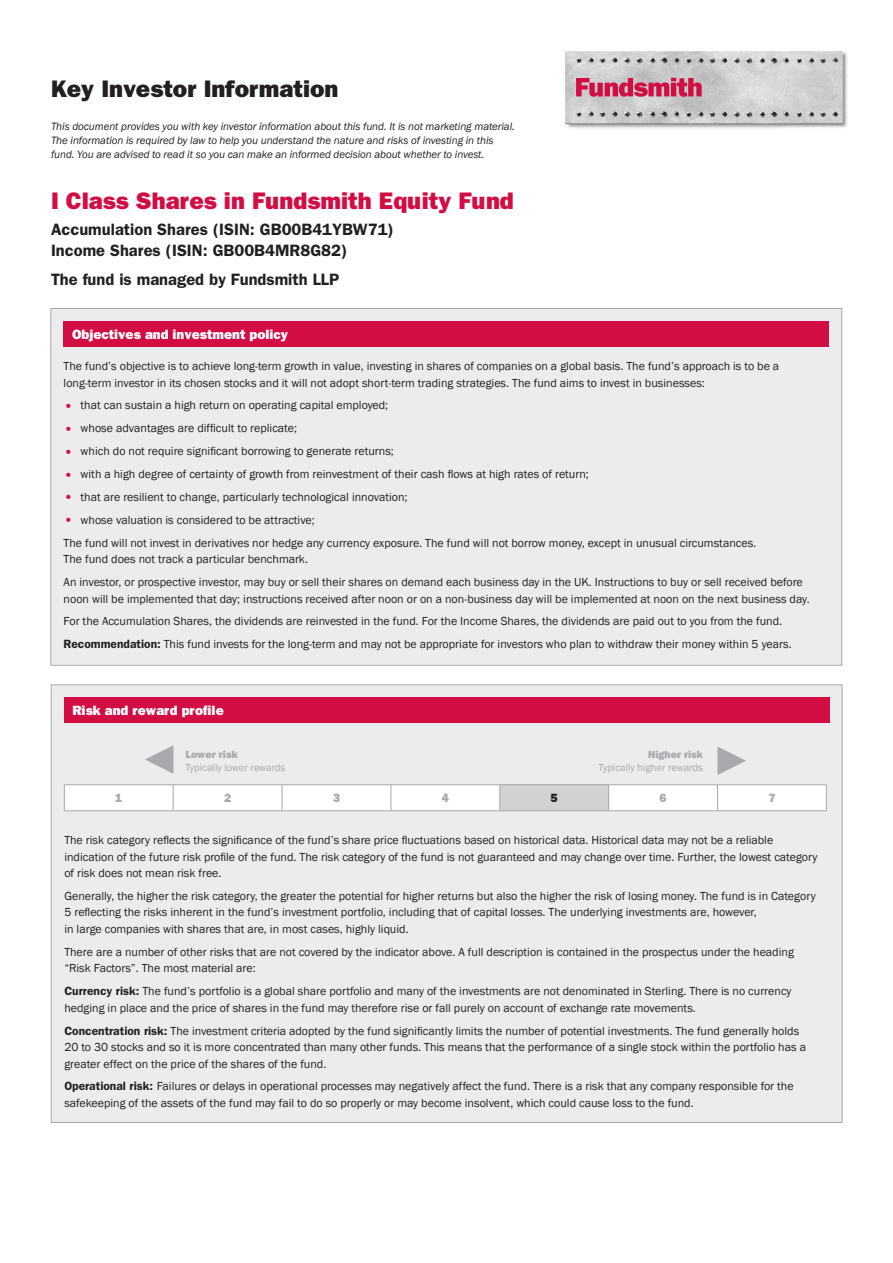
<style>
.page{position:relative;width:893px;height:1263px;background:#fff}
.page>*{position:absolute;margin:0;border:0;box-sizing:border-box;transform-origin:0 0}
.intro_details{font:800 24px "Franklin Gothic";color:#d20d44}
.t1{font:800 24px "Franklin Gothic";color:#231f20}
.intro_details-2{font:600 16.5px "Franklin Gothic";color:#231f20}
.section_title{font:800 13.5px "Franklin Gothic";color:#fff}
.body_text{font:12px/16.5px "Franklin Gothic";color:#231f20}
.bullets{font:12px "Franklin Gothic";color:#231f20}
.t2{font:800 12px "Franklin Gothic";color:#a8a9ad}
.t3{font:800 12px "Franklin Gothic";color:#231f20}
.intro_note{font:italic 10.95px/14.2px "Franklin Gothic";letter-spacing:-.005em;color:#231f20}
.t4{font:10.5px "Franklin Gothic";color:#a8a9ad}
.t5{font:800 10.5px "Franklin Gothic";color:#a8a9ad}
.s1{font-size:15px;color:#d20d44}
.s2{font-weight:600}
</style>
<div class="page">
<img style="left:565px;top:51px;width:283px;height:78px">
<svg style="left:576px;top:78px;width:126px;height:19px;background:#cd597a"></svg>
<div style="left:51px;top:308px;width:791px;height:357px;background:#ececee;border:1px solid #a8a9ad"></div>
<div style="left:64px;top:321px;width:765px;height:26px;background:#d20d44"></div>
<div style="left:51px;top:685px;width:791px;height:438px;background:#ececee;border:1px solid #a8a9ad"></div>
<div style="left:64px;top:698px;width:765px;height:25px;background:#d20d44"></div>
<hr style="left:64px;top:784px;width:109px;height:1px;background:#a8a9ad">
<hr style="left:173px;top:784px;width:109px;height:1px;background:#a8a9ad">
<hr style="left:282px;top:784px;width:109px;height:1px;background:#a8a9ad">
<hr style="left:391px;top:784px;width:109px;height:1px;background:#a8a9ad">
<hr style="left:500px;top:784px;width:109px;height:1px;background:#a8a9ad">
<hr style="left:609px;top:784px;width:108px;height:1px;background:#a8a9ad">
<hr style="left:717px;top:784px;width:109px;height:1px;background:#a8a9ad">
<svg style="left:64px;top:785px;width:763px;height:26px;background:#f6f6f7"></svg>
<hr style="left:64px;top:810px;width:109px;height:1px;background:#a8a9ad">
<hr style="left:173px;top:810px;width:109px;height:1px;background:#a8a9ad">
<hr style="left:282px;top:810px;width:109px;height:1px;background:#a8a9ad">
<hr style="left:391px;top:810px;width:109px;height:1px;background:#a8a9ad">
<hr style="left:500px;top:810px;width:109px;height:1px;background:#a8a9ad">
<hr style="left:609px;top:810px;width:108px;height:1px;background:#a8a9ad">
<hr style="left:717px;top:810px;width:109px;height:1px;background:#a8a9ad">
<svg style="left:145px;top:745px;width:28px;height:29px"></svg>
<svg style="left:717px;top:746px;width:29px;height:29px"></svg>
<p class="t1" style="left:51px;top:74px;width:289px">Key Investor Information</p>
<p class="intro_note" style="left:51px;top:119px;width:465px">This document provides you with key investor information about this fund. It is not marketing material.<br>The information is required by law to help you understand the nature and risks of investing in this fund. You are advised to read it so you can make an informed decision about whether to invest.</p>
<p class="intro_details" style="left:51px;top:187px;width:464px">I Class Shares in Fundsmith Equity Fund</p>
<p class="intro_details-2" style="left:51px;top:219px;width:344px">Accumulation Shares (ISIN: GB00B41YBW71)</p>
<p class="intro_details-2" style="left:51px;top:240px;width:298px">Income Shares (ISIN: GB00B4MR8G82)</p>
<p class="intro_details-2" style="left:51px;top:270px;width:290px">The fund is managed by Fundsmith LLP</p>
<p class="section_title" style="left:72px;top:326px;width:218px">Objectives and investment policy</p>
<p class="body_text" style="left:64px;top:358px;width:717px">The fund’s objective is to achieve long-term growth in value, investing in shares of companies on a global basis. The fund’s approach is to be a long-term investor in its chosen stocks and it will not adopt short-term trading strategies. The fund aims to invest in businesses:</p>
<p class="body_text" style="left:64px;top:397px;width:326px"><span class="s1">•</span> that can sustain a high return on operating capital employed;</p>
<p class="bullets" style="left:64px;top:421px;width:235px"><span class="s1">•</span> whose advantages are difficult to replicate;</p>
<p class="bullets" style="left:64px;top:444px;width:332px"><span class="s1">•</span> which do not require significant borrowing to generate returns;</p>
<p class="bullets" style="left:64px;top:467px;width:527px"><span class="s1">•</span> with a high degree of certainty of growth from reinvestment of their cash flows at high rates of return;</p>
<p class="bullets" style="left:64px;top:489px;width:345px"><span class="s1">•</span> that are resilient to change, particularly technological innovation;</p>
<p class="bullets" style="left:64px;top:512px;width:253px"><span class="s1">•</span> whose valuation is considered to be attractive;</p>
<p class="body_text" style="left:64px;top:535px;width:694px">The fund will not invest in derivatives nor hedge any currency exposure. The fund will not borrow money, except in unusual circumstances.<br>The fund does not track a particular benchmark.</p>
<p class="body_text" style="left:64px;top:574px;width:747px">An investor, or prospective investor, may buy or sell their shares on demand each business day in the UK. Instructions to buy or sell received before noon will be implemented that day; instructions received after noon or on a non-business day will be implemented at noon on the next business day.</p>
<p class="body_text" style="left:64px;top:613px;width:720px">For the Accumulation Shares, the dividends are reinvested in the fund. For the Income Shares, the dividends are paid out to you from the fund.</p>
<p class="body_text" style="left:64px;top:636px;width:730px"><span class="s2">Recommendation:</span> This fund invests for the long-term and may not be appropriate for investors who plan to withdraw their money within 5 years.</p>
<p class="section_title" style="left:72px;top:703px;width:153px">Risk and reward profile</p>
<p class="t5" style="left:185px;top:748px;width:54px">Lower risk</p>
<p class="t4" style="left:185px;top:761px;width:102px">Typically lower rewards</p>
<p class="t4" style="left:187px;top:748px;width:102px">Typically lower rewards</p>
<p class="t5" style="left:187px;top:761px;width:54px">Lower risk</p>
<p class="t5" style="left:648px;top:748px;width:56px">Higher risk</p>
<p class="t4" style="left:599px;top:761px;width:106px">Typically higher rewards</p>
<p class="t4" style="left:601px;top:748px;width:106px">Typically higher rewards</p>
<p class="t5" style="left:650px;top:761px;width:56px">Higher risk</p>
<p class="t2" style="left:115px;top:791px;width:9px">1</p>
<p class="t2" style="left:224px;top:791px;width:9px">2</p>
<p class="t2" style="left:333px;top:791px;width:9px">3</p>
<p class="t2" style="left:442px;top:791px;width:9px">4</p>
<p class="t3" style="left:551px;top:791px;width:9px">5</p>
<p class="t2" style="left:659px;top:791px;width:9px">6</p>
<p class="t2" style="left:768px;top:791px;width:9px">7</p>
<p class="body_text" style="left:64px;top:832px;width:755px">The risk category reflects the significance of the fund’s share price fluctuations based on historical data. Historical data may not be a reliable indication of the future risk profile of the fund. The risk category of the fund is not guaranteed and may change over time. Further, the lowest category of risk does not mean risk free.</p>
<p class="body_text" style="left:64px;top:888px;width:753px">Generally, the higher the risk category, the greater the potential for higher returns but also the higher the risk of losing money. The fund is in Category<br>5 reflecting the risks inherent in the fund’s investment portfolio, including that of capital losses. The underlying investments are, however,<br>in large companies with shares that are, in most cases, highly liquid.</p>
<p class="body_text" style="left:64px;top:944px;width:731px">There are a number of other risks that are not covered by the indicator above. A full description is contained in the prospectus under the heading “Risk Factors”. The most material are:</p>
<p class="body_text" style="left:64px;top:983px;width:729px"><span class="s2">Currency risk:</span> The fund’s portfolio is a global share portfolio and many of the investments are not denominated in Sterling. There is no currency hedging in place and the price of shares in the fund may therefore rise or fall purely on account of exchange rate movements.</p>
<p class="body_text" style="left:64px;top:1022px;width:743px"><span class="s2">Concentration risk:</span> The investment criteria adopted by the fund significantly limits the number of potential investments. The fund generally holds<br>20 to 30 stocks and so it is more concentrated than many other funds. This means that the performance of a single stock within the portfolio has a greater effect on the price of the shares of the fund.</p>
<p class="body_text" style="left:64px;top:1078px;width:731px"><span class="s2">Operational risk:</span> Failures or delays in operational processes may negatively affect the fund. There is a risk that any company responsible for the safekeeping of the assets of the fund may fail to do so properly or may become insolvent, which could cause loss to the fund.</p>
</div>
